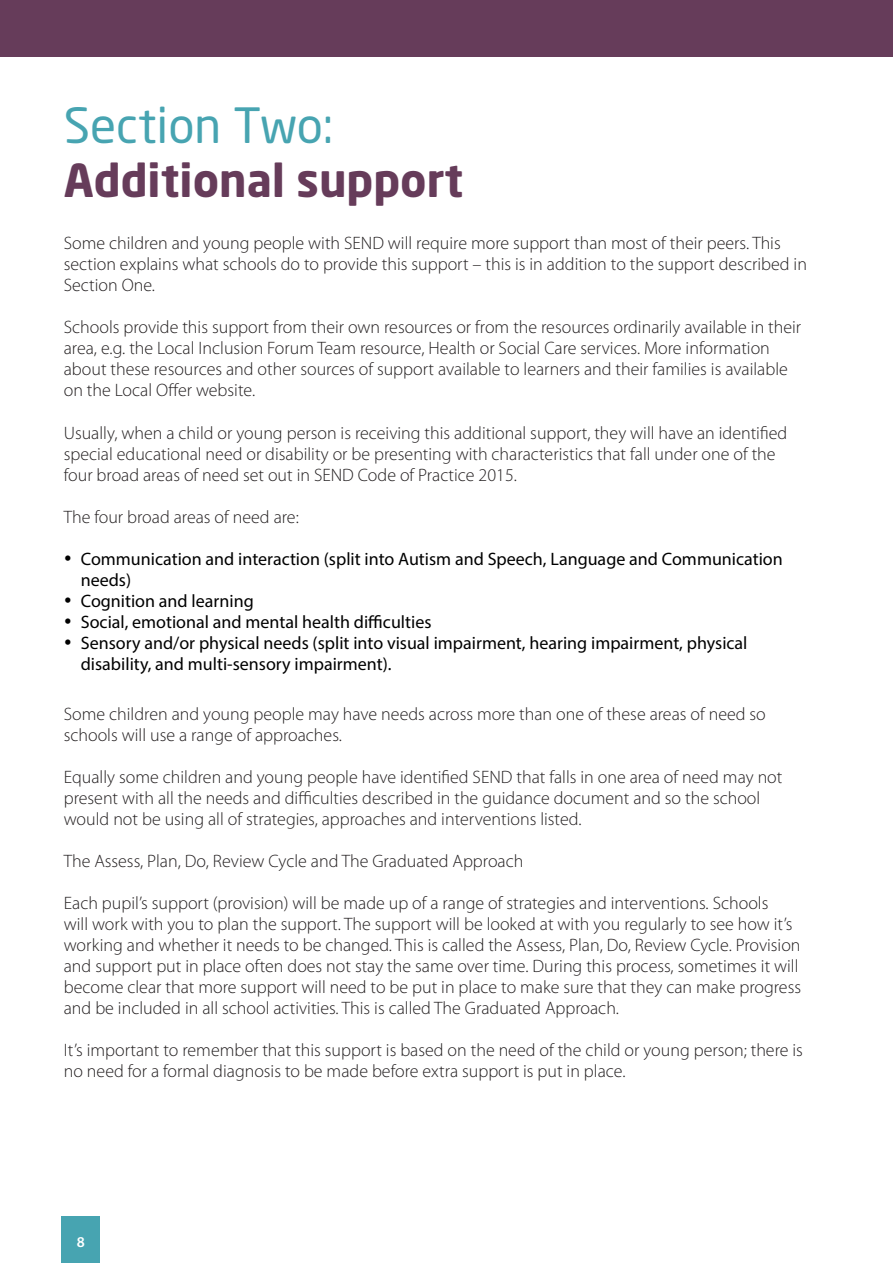
<style>
.page{position:relative;width:893px;height:1263px;background:#fff}
.page>*{position:absolute;margin:0;border:0;box-sizing:border-box;transform-origin:0 0}
.t1{font:48px "Neo Sans Std";color:#47a4b1}
.t2{font:700 45px "Neo Sans Std";color:#663c5a}
.t3{font:300 18px/21px "Myriad Pro";color:#231f20}
.t4{font:18px/21px "Myriad Pro";color:#000}
.t5{font:600 15px "Myriad Pro";color:#fff}
</style>
<div class="page">
<div style="left:0;top:0;width:893px;height:57px;background:#663c5a"></div>
<div style="left:62px;top:1216px;width:38px;height:47px;background:#47a4b1"></div>
<p class="t1" style="left:64px;top:96px;width:271px">Section Two:</p>
<p class="t2" style="left:64px;top:151px;width:401px">Additional support</p>
<p class="t3" style="left:64px;top:233px;width:745px">Some children and young people with SEND will require more support than most of their peers. This section explains what schools do to provide this support – this is in addition to the support described in<br>Section One.</p>
<p class="t3" style="left:64px;top:317px;width:739px">Schools provide this support from their own resources or from the resources ordinarily available in their area, e.g. the Local Inclusion Forum Team resource, Health or Social Care services. More information about these resources and other sources of support available to learners and their families is available on the Local Offer website.</p>
<p class="t3" style="left:64px;top:422px;width:725px">Usually, when a child or young person is receiving this additional support, they will have an identified special educational need or disability or be presenting with characteristics that fall under one of the four broad areas of need set out in SEND Code of Practice 2015.</p>
<p class="t3" style="left:64px;top:506px;width:237px">The four broad areas of need are:</p>
<p class="t4" style="left:81px;top:548px;width:703px;text-indent:-17px">• Communication and interaction (split into Autism and Speech, Language and Communication needs)</p>
<p class="t4" style="left:64px;top:590px;width:191px">• Cognition and learning</p>
<p class="t4" style="left:64px;top:611px;width:369px">• Social, emotional and mental health difficulties</p>
<p class="t4" style="left:81px;top:632px;width:668px;text-indent:-17px">• Sensory and/or physical needs (split into visual impairment, hearing impairment, physical disability, and multi-sensory impairment).</p>
<p class="t3" style="left:64px;top:703px;width:704px">Some children and young people may have needs across more than one of these areas of need so schools will use a range of approaches.</p>
<p class="t3" style="left:64px;top:766px;width:720px">Equally some children and young people have identified SEND that falls in one area of need may not present with all the needs and difficulties described in the guidance document and so the school would not be using all of strategies, approaches and interventions listed.</p>
<p class="t3" style="left:64px;top:850px;width:461px">The Assess, Plan, Do, Review Cycle and The Graduated Approach</p>
<p class="t3" style="left:64px;top:892px;width:739px">Each pupil’s support (provision) will be made up of a range of strategies and interventions. Schools<br>will work with you to plan the support. The support will be looked at with you regularly to see how it’s working and whether it needs to be changed. This is called the Assess, Plan, Do, Review Cycle. Provision and support put in place often does not stay the same over time. During this process, sometimes it will become clear that more support will need to be put in place to make sure that they can make progress and be included in all school activities. This is called The Graduated Approach.</p>
<p class="t3" style="left:64px;top:1039px;width:741px">It’s important to remember that this support is based on the need of the child or young person; there is no need for a formal diagnosis to be made before extra support is put in place.</p>
<p class="t5" style="left:77px;top:1232px;width:10px">8</p>
</div>
